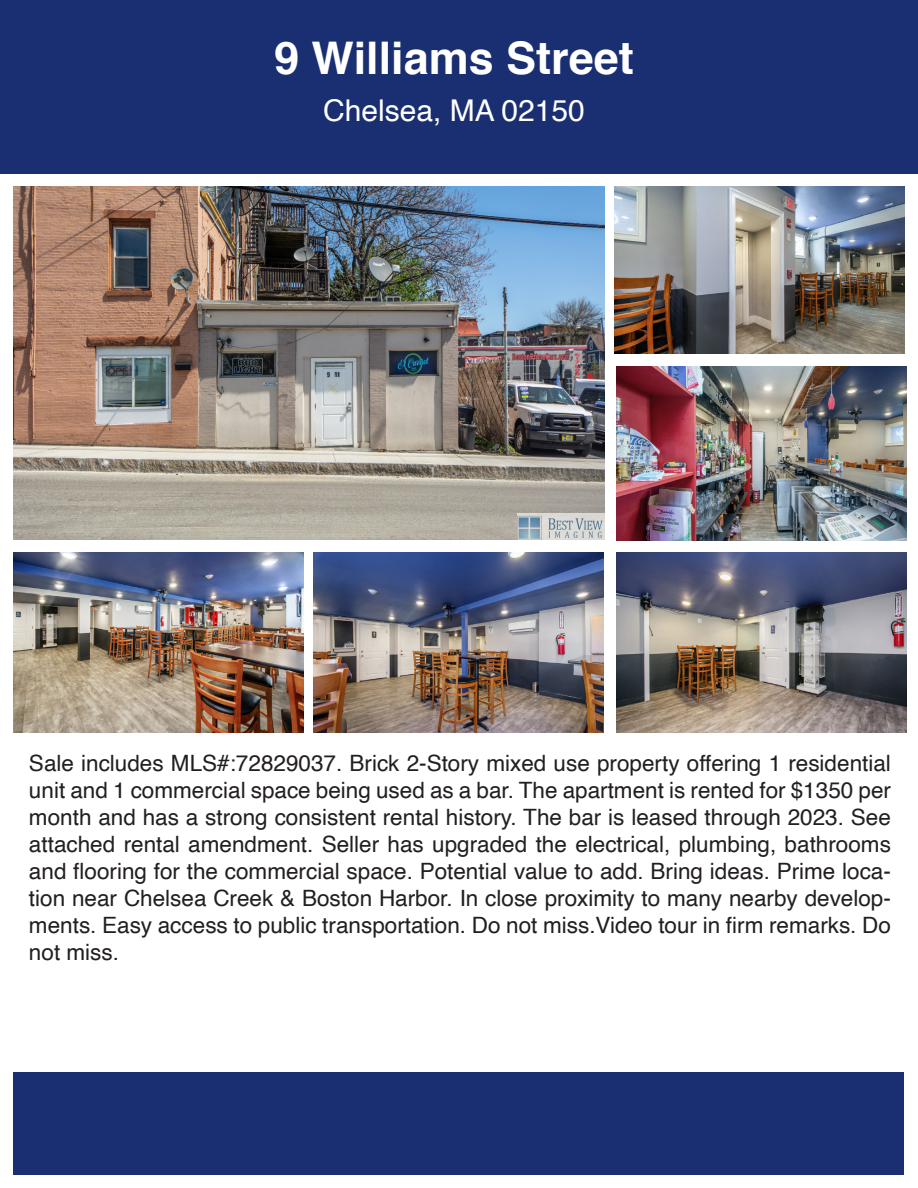
<style>
.page{position:relative;width:918px;height:1188px;background:#fff}
.page>*{position:absolute;margin:0;border:0;box-sizing:border-box;transform-origin:0 0}
.t1{font:700 45px "Helvetica";color:#fff}
.t2{font:30px "Helvetica";color:#fff}
.t3{font:22.5px/27px "Helvetica";color:#231f20;text-align:justify}
</style>
<div class="page">
<div style="left:0;top:0;width:918px;height:174px;background:#1a2e72"></div>
<div style="left:14px;top:1072px;width:890px;height:103px;background:#1a2e72"></div>
<img style="left:313px;top:552px;width:290px;height:180px">
<img style="left:616px;top:552px;width:290px;height:180px">
<img style="left:14px;top:552px;width:289px;height:180px">
<img style="left:617px;top:366px;width:289px;height:174px">
<img style="left:614px;top:186px;width:290px;height:168px">
<img style="left:14px;top:186px;width:591px;height:354px">
<img style="left:518px;top:513px;width:87px;height:27px">
<p class="t1" style="left:274px;top:21px;width:361px">9 Williams Street</p>
<p class="t2" style="left:323px;top:87px;width:263px">Chelsea, MA 02150</p>
<p class="t3" style="left:29px;top:750px;width:864px">Sale includes MLS#:72829037. Brick 2-Story mixed use property offering 1 residential unit and 1 commercial space being used as a bar. The apartment is rented for $1350 per month and has a strong consistent rental history. The bar is leased through 2023. See attached rental amendment. Seller has upgraded the electrical, plumbing, bathrooms and flooring for the commercial space. Potential value to add. Bring ideas. Prime loca&shy;tion near Chelsea Creek &amp; Boston Harbor. In close proximity to many nearby develop&shy;ments. Easy access to public transportation. Do not miss.Video tour in firm remarks. Do not miss.</p>
</div>
